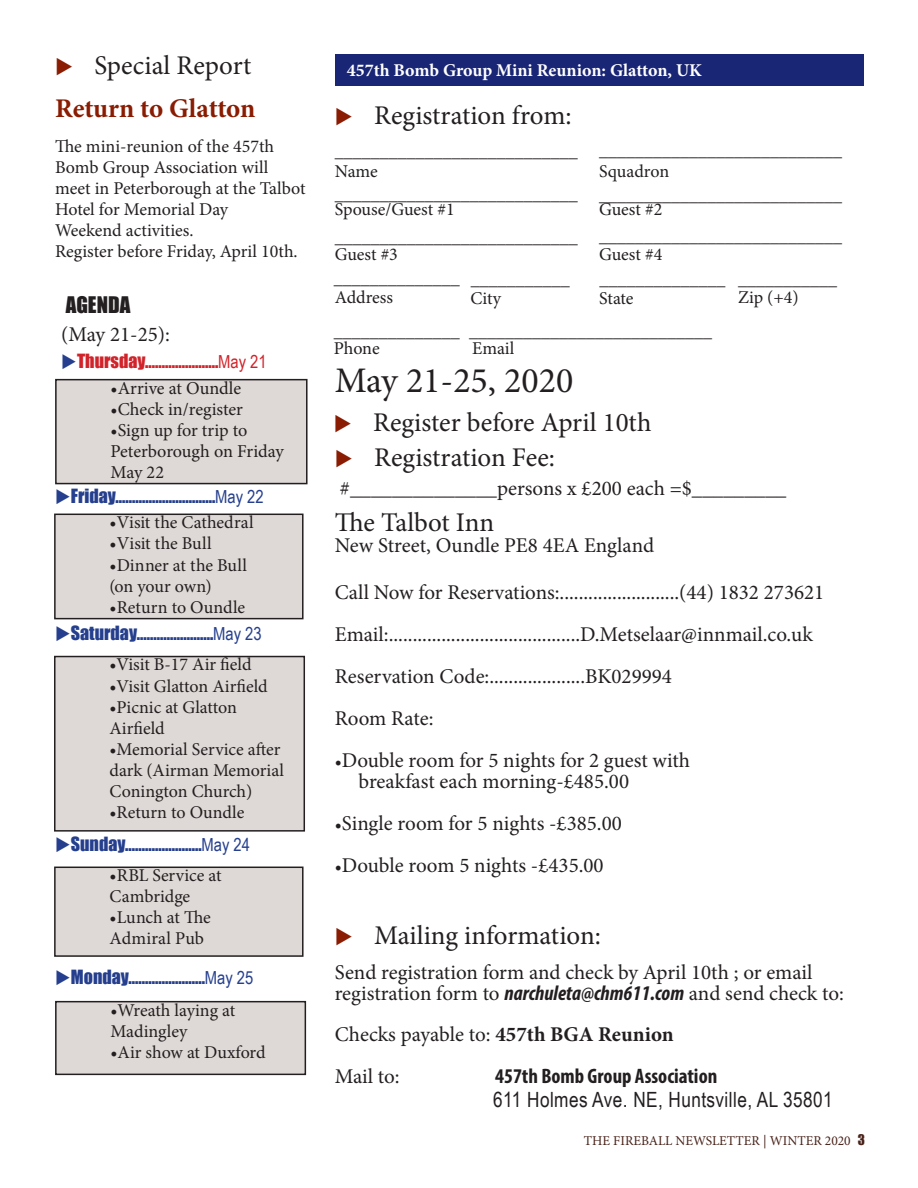
<style>
.page{position:relative;width:918px;height:1188px;background:#fff}
.page>*{position:absolute;margin:0;border:0;box-sizing:border-box;transform-origin:0 0}
.t1{font:36px "Minion Pro";color:#231f20}
.t2{font:27px "Minion Pro";color:#231f20}
.t3{font:700 27px/42.6px "Minion Pro";letter-spacing:-.01em;color:#891c02}
.t4{font:21px/21px "Minion Pro";color:#231f20}
.t5{font:21px "Arial Narrow";letter-spacing:.02em;color:#231f20}
.t6{font:700 condensed 21px "Myriad Pro";color:#231f20}
.t7{font:21px "Impact";color:#231f20}
.t8{font:18.15px/21.1px "Minion Pro";letter-spacing:-.005em;color:#231f20}
.t9{font:18px/21px "Minion Pro";color:#231f20}
.t10{font:18px "Impact";color:#253f8e}
.t11{font:700 18px "Minion Pro";color:#fff}
.t12{font:18px "Impact";color:#d1232a}
.t13{font:13.5px "Minion Pro";color:#49231a}
.s1{font-weight:400;color:#231f20}
.s2{color:#253f8e}
.s3{font-family:"Arial Narrow"}
.s4{font-size:18.15px}
.s5{color:#891c02}
.s6{font-family:"Myriad Pro";font-weight:700;font-style:italic;font-stretch:condensed}
.s7{font-weight:700}
.s8{font-family:"Impact"}
</style>
<div class="page">
<div style="left:335px;top:55px;width:529px;height:31px;background:#192575"></div>
<div style="left:55px;top:514px;width:248px;height:105px;background:#ded9d6"></div>
<div style="left:54px;top:514px;width:250px;height:105px;border:2px solid #231f20"></div>
<div style="left:55px;top:657px;width:249px;height:174px;background:#ded9d6"></div>
<div style="left:54px;top:656px;width:251px;height:176px;border:2px solid #231f20"></div>
<div style="left:56px;top:380px;width:251px;height:104px;background:#ded9d6"></div>
<div style="left:55px;top:379px;width:253px;height:105px;border:2px solid #231f20"></div>
<div style="left:55px;top:867px;width:248px;height:89px;background:#ded9d6"></div>
<div style="left:54px;top:867px;width:250px;height:90px;border:2px solid #231f20"></div>
<div style="left:56px;top:1002px;width:249px;height:72px;background:#ded9d6"></div>
<div style="left:55px;top:1001px;width:251px;height:74px;border:2px solid #231f20"></div>
<h2 class="t3" style="left:55px;top:44px;width:202px">◆ <span class="s1">Special Report<br></span>Return to Glatton</h2>
<p class="t9" style="left:55px;top:136px;width:252px">The mini-reunion of the 457th<br>Bomb Group Association will meet in Peterborough at the Talbot<br>Hotel for Memorial Day<br>Weekend activities.<br>Register before Friday, April 10th.</p>
<p class="t7" style="left:66px;top:288px;width:66px">AGENDA</p>
<p class="t4" style="left:61px;top:324px;width:110px">(May 21-25):</p>
<p class="t12" style="left:61px;top:347px;width:207px"><span class="s2">◆</span>Thursday......................<span class="s3">May 21</span></p>
<p class="t8" style="left:111px;top:377px;width:132px">•Arrive at Oundle</p>
<p class="t8" style="left:111px;top:399px;width:134px">•Check in/register</p>
<p class="t8" style="left:111px;top:420px;width:175px">•Sign up for trip to<br>Peterborough on Friday<br>May 22</p>
<p class="t10" style="left:55px;top:482px;width:210px">◆Friday..............................<span class="s3">May 22</span></p>
<p class="t9" style="left:110px;top:512px;width:146px"><span class="s4">•</span>Visit the Cathedral</p>
<p class="t9" style="left:110px;top:533px;width:104px"><span class="s4">•V</span>isit the Bull</p>
<p class="t9" style="left:110px;top:555px;width:139px"><span class="s4">•</span>Dinner at the Bull (on your own)</p>
<p class="t9" style="left:110px;top:597px;width:137px"><span class="s4">•</span>Return to Oundle</p>
<p class="t10" style="left:55px;top:619px;width:208px">◆Saturday.......................<span class="s3">May 23</span></p>
<p class="t9" style="left:110px;top:654px;width:144px"><span class="s4">•</span>Visit B-17 Air field</p>
<p class="t9" style="left:110px;top:676px;width:160px"><span class="s4">•</span>Visit Glatton Airfield</p>
<p class="t9" style="left:110px;top:697px;width:129px"><span class="s4">•</span>Picnic at Glatton<br>Airfield</p>
<p class="t9" style="left:110px;top:739px;width:176px"><span class="s4">•</span>Memorial Service after dark (Airman Memorial<br>Conington Church)</p>
<p class="t9" style="left:110px;top:802px;width:136px"><span class="s4">•</span>Return to Oundle</p>
<p class="t10" style="left:55px;top:830px;width:196px">◆Sunday.......................<span class="s3">May 24</span></p>
<p class="t9" style="left:110px;top:865px;width:114px"><span class="s4">•</span>RBL Service at<br>Cambridge</p>
<p class="t9" style="left:110px;top:907px;width:103px"><span class="s4">•</span>Lunch at The<br>Admiral Pub</p>
<p class="t10" style="left:55px;top:963px;width:200px">◆Monday.......................<span class="s3">May 25</span></p>
<p class="t9" style="left:111px;top:999px;width:126px"><span class="s4">•</span>Wreath laying at<br>Madingley</p>
<p class="t9" style="left:111px;top:1042px;width:157px"><span class="s4">•</span>Air show at Duxford</p>
<p class="t11" style="left:347px;top:57px;width:357px">457th Bomb Group Mini Reunion: Glatton, UK</p>
<h2 class="t2" style="left:335px;top:97px;width:238px"><span class="s5">◆</span> Registration from:</h2>
<p class="t9" style="left:335px;top:140px;width:509px">___________________________ ___________________________</p>
<p class="t9" style="left:335px;top:161px;width:44px">Name</p>
<p class="t9" style="left:599px;top:161px;width:72px">Squadron</p>
<p class="t9" style="left:335px;top:199px;width:121px">Spouse/Guest #1</p>
<p class="t9" style="left:599px;top:199px;width:65px">Guest #2</p>
<p class="t9" style="left:335px;top:244px;width:65px">Guest #3</p>
<p class="t9" style="left:599px;top:244px;width:65px">Guest #4</p>
<p class="t9" style="left:335px;top:287px;width:60px">Address</p>
<p class="t9" style="left:471px;top:287px;width:32px">City</p>
<p class="t9" style="left:599px;top:288px;width:36px">State</p>
<p class="t9" style="left:738px;top:287px;width:62px">Zip (+4)</p>
<p class="t9" style="left:334px;top:338px;width:47px">Phone</p>
<p class="t9" style="left:472px;top:338px;width:44px">Email</p>
<p class="t9" style="left:335px;top:184px;width:509px">___________________________ ___________________________</p>
<p class="t9" style="left:335px;top:226px;width:509px">___________________________ ___________________________</p>
<p class="t9" style="left:334px;top:268px;width:238px">______________ ___________</p>
<p class="t9" style="left:599px;top:269px;width:239px">______________ ___________</p>
<p class="t9" style="left:334px;top:321px;width:380px">______________ ___________________________</p>
<h1 class="t1" style="left:335px;top:357px;width:240px">May 21-25, 2020</h1>
<h2 class="t2" style="left:334px;top:404px;width:319px"><span class="s5">◆</span> Register before April 10th</h2>
<h2 class="t2" style="left:335px;top:439px;width:222px"><span class="s5">◆</span> Registration Fee:</h2>
<p class="t4" style="left:340px;top:478px;width:448px">#______________persons x £200 each =$_________</p>
<h2 class="t2" style="left:335px;top:505px;width:161px">The Talbot Inn</h2>
<p class="t4" style="left:335px;top:523px;width:491px;line-height:46.2px">New Street, Oundle PE8 4EA England<br>Call Now for Reservations:.........................(44) 1832 273621</p>
<p class="t4" style="left:335px;top:613px;width:480px;line-height:42px">Email:........................................D.Metselaar@innmail.co.uk<br>Reservation Code:....................BK029994<br>Room Rate:</p>
<p class="t4" style="left:359px;top:750px;width:333px;text-indent:-24px"><span class="s4">•</span>Double room for 5 nights for 2 guest with breakfast each morning-£485.00</p>
<p class="t4" style="left:335px;top:813px;width:289px"><span class="s4">•</span>Single room for 5 nights -£385.00</p>
<p class="t4" style="left:335px;top:855px;width:270px"><span class="s4">•</span>Double room 5 nights -£435.00</p>
<h2 class="t2" style="left:335px;top:917px;width:268px"><span class="s5">◆</span> Mailing information:</h2>
<p class="t4" style="left:335px;top:961px;width:511px">Send registration form and check by April 10th ; or email registration form to <span class="s6">narchuleta@chm611.com</span> and send check to:</p>
<p class="t4" style="left:335px;top:1014px;width:340px;line-height:41.5px">Checks payable to: <span class="s7">457th BGA Reunion<br></span>Mail to:</p>
<p class="t6" style="left:495px;top:1063px;width:224px">457th Bomb Group Association</p>
<p class="t5" style="left:493px;top:1084px;width:341px">611 Holmes Ave. NE, Huntsville, AL 35801</p>
<p class="t13" style="left:584px;top:1131px;width:283px">THE FIREBALL NEWSLETTER | WINTER 2020 <span class="s8">3</span></p>
</div>
